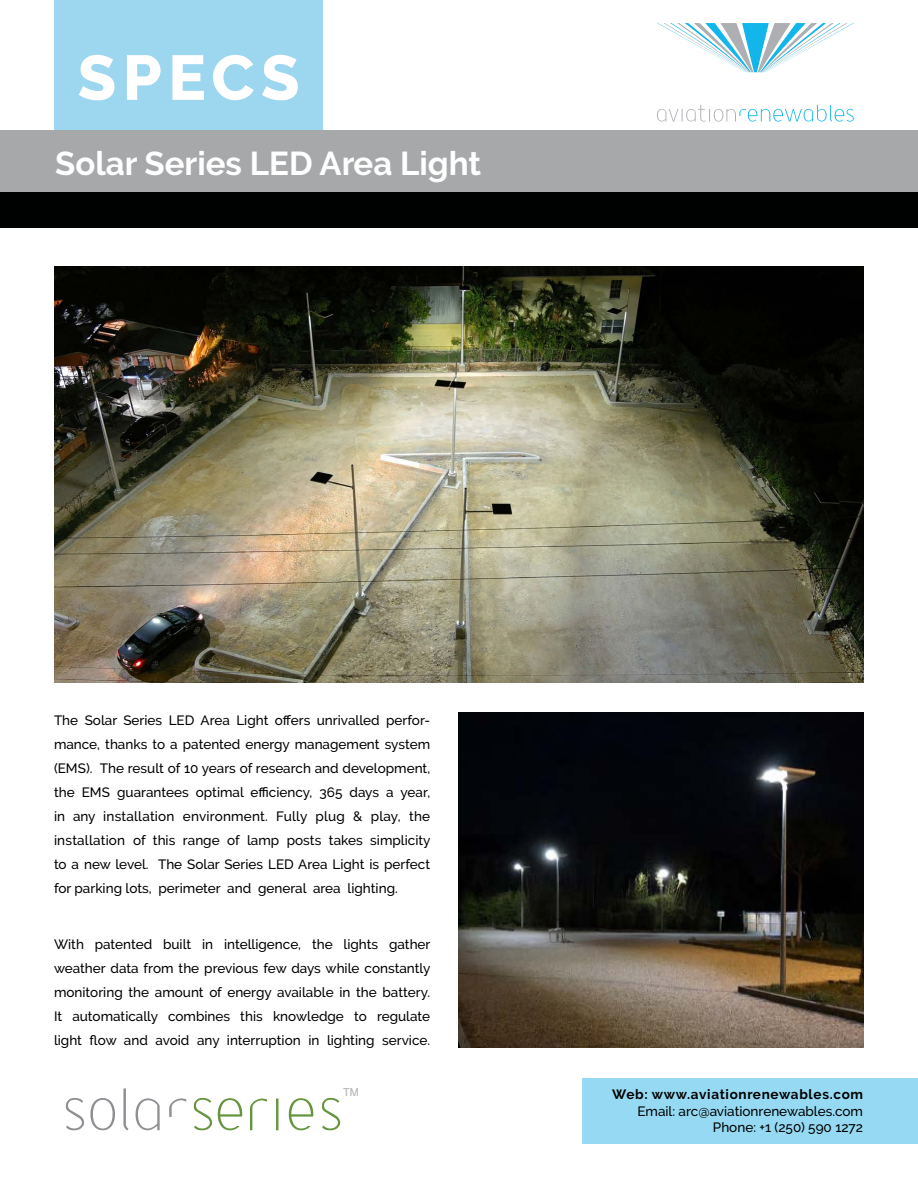
<style>
.page{position:relative;width:918px;height:1188px;background:#fff}
.page>*{position:absolute;margin:0;border:0;box-sizing:border-box;transform-origin:0 0}
.t1{font:800 63px "Raleway";letter-spacing:.1em;color:#fff}
.t2{font:700 33px "Raleway";color:#fff}
.t3{font:500 13.5px/24px "Raleway";color:#000;text-align:justify}
.t4{font:500 13.5px "Raleway";color:#000101}
.t5{font:700 13.5px "Raleway";letter-spacing:.05em;color:#000101}
.t6{font:10.8px "Helvetica";color:#adafb2}
</style>
<div class="page">
<div style="left:55px;top:0;width:268px;height:190px;background:#9cd6ef"></div>
<div style="left:0;top:130px;width:918px;height:62px;background:#a6a8aa"></div>
<div style="left:0;top:192px;width:918px;height:36px;background:#000101"></div>
<div style="left:583px;top:1078px;width:335px;height:66px;background:#95d9f2"></div>
<svg style="left:657px;top:105px;width:197px;height:17px"></svg>
<svg style="left:657px;top:23px;width:197px;height:49px"></svg>
<svg style="left:65px;top:1098px;width:50px;height:32px"></svg>
<svg style="left:123px;top:1089px;width:5px;height:41px"></svg>
<svg style="left:136px;top:1098px;width:24px;height:32px"></svg>
<svg style="left:250px;top:1099px;width:17px;height:31px"></svg>
<svg style="left:169px;top:1098px;width:73px;height:32px"></svg>
<hr style="left:276px;top:1099px;width:2px;height:31px;background:#66953f">
<svg style="left:289px;top:1098px;width:24px;height:32px"></svg>
<svg style="left:321px;top:1098px;width:20px;height:32px"></svg>
<img style="left:54px;top:266px;width:810px;height:416px">
<img style="left:459px;top:712px;width:405px;height:336px">
<p class="t1" style="left:78px;top:42px;width:224px">SPECS</p>
<p class="t2" style="left:55px;top:145px;width:428px">Solar Series LED Area Light</p>
<p class="t3" style="left:54px;top:708px;width:378px">The Solar Series LED Area Light offers unrivalled perfor&shy;mance, thanks to a patented energy management system (EMS). The result of 10 years of research and development, the EMS guarantees optimal efficiency, 365 days a year, in any installation environment. Fully plug &amp; play, the installation of this range of lamp posts takes simplicity to a new level. The Solar Series LED Area Light is perfect for parking lots, perimeter and general area lighting.</p>
<p class="t3" style="left:54px;top:932px;width:378px">With patented built in intelligence, the lights gather weather data from the previous few days while constantly monitoring the amount of energy available in the battery.<br>It automatically combines this knowledge to regulate light flow and avoid any interruption in lighting service.</p>
<p class="t6" style="left:343px;top:1084px;width:17px">TM</p>
<p class="t5" style="left:612px;top:1087px;width:252px">Web: www.aviationrenewables.com</p>
<p class="t4" style="left:637px;top:1103px;width:227px">Email: arc@aviationrenewables.com</p>
<p class="t4" style="left:713px;top:1119px;width:152px">Phone: +1 (250) 590 1272</p>
</div>
